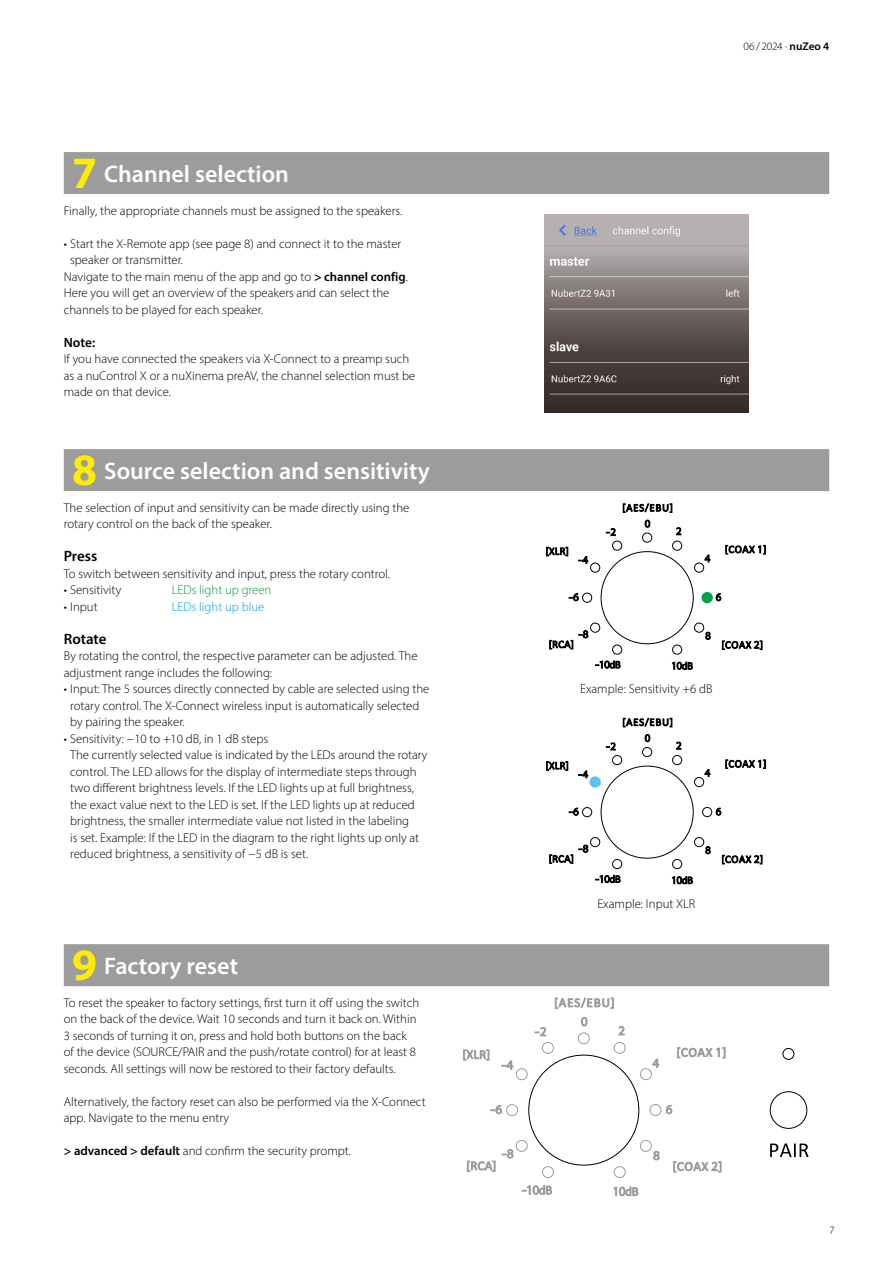
<style>
.page{position:relative;width:893px;height:1263px;background:#fff}
.page>*{position:absolute;margin:0;border:0;box-sizing:border-box;transform-origin:0 0}
.t1{font:600 24px "Myriad Pro";color:#fff}
.t2{font:600 15px "Myriad Pro";color:#000}
.t3{font:600 13.5px "Myriad Pro";color:#000}
.t4{font:300 12.75px/16.5px "Myriad Pro";color:#000}
.t5{font:300 12.75px "Myriad Pro";color:#009440}
.t6{font:300 12.75px "Myriad Pro";color:#009ee3}
.t7{font:300 11.25px "Myriad Pro";letter-spacing:-.01em;color:#000}
.s1{font-weight:700;font-size:45px;color:#ffed00}
.s2{font-weight:600}
</style>
<div class="page">
<div style="left:64px;top:944px;width:765px;height:42px;background:#9c9c9d"></div>
<div style="left:64px;top:449px;width:765px;height:42px;background:#9c9c9d"></div>
<div style="left:64px;top:152px;width:765px;height:42px;background:#9c9c9d"></div>
<svg style="left:623px;top:504px;width:49px;height:9px"></svg>
<svg style="left:546px;top:520px;width:220px;height:150px"></svg>
<svg style="left:623px;top:718px;width:49px;height:9px"></svg>
<svg style="left:595px;top:875px;width:25px;height:8px"></svg>
<svg style="left:672px;top:876px;width:21px;height:8px"></svg>
<svg style="left:546px;top:734px;width:220px;height:135px"></svg>
<img style="left:544px;top:215px;width:204px;height:198px">
<svg style="left:769px;top:1048px;width:39px;height:81px"></svg>
<svg style="left:770px;top:1143px;width:38px;height:14px"></svg>
<svg style="left:555px;top:998px;width:59px;height:10px"></svg>
<svg style="left:522px;top:1185px;width:30px;height:9px"></svg>
<svg style="left:535px;top:1027px;width:11px;height:9px"></svg>
<svg style="left:614px;top:1186px;width:24px;height:10px"></svg>
<svg style="left:578px;top:1017px;width:147px;height:161px"></svg>
<svg style="left:463px;top:1042px;width:91px;height:136px"></svg>
<h1 class="t1" style="left:72px;top:158px;width:218px"><span class="s1">7</span> Channel selection</h1>
<p class="t4" style="left:64px;top:202px;width:340px">Finally, the appropriate channels must be assigned to the speakers.</p>
<p class="t4" style="left:64px;top:235px;width:339px">• Start the X-Remote app (see page 8) and connect it to the master</p>
<p class="t4" style="left:70px;top:252px;width:114px">speaker or transmitter.</p>
<p class="t4" style="left:64px;top:268px;width:346px">Navigate to the main menu of the app and go to <span class="s2">&gt; channel config</span>.</p>
<p class="t4" style="left:64px;top:285px;width:327px">Here you will get an overview of the speakers and can select the</p>
<p class="t4" style="left:64px;top:301px;width:201px">channels to be played for each speaker.</p>
<p class="t3" style="left:64px;top:334px;width:33px">Note:</p>
<p class="t4" style="left:64px;top:351px;width:353px">If you have connected the speakers via X-Connect to a preamp such as a nuControl X or a nuXinema preAV, the channel selection must be made on that device.</p>
<h1 class="t1" style="left:72px;top:455px;width:359px"><span class="s1">8</span> Source selection and sensitivity</h1>
<p class="t4" style="left:64px;top:499px;width:347px">The selection of input and sensitivity can be made directly using the rotary control on the back of the speaker.</p>
<p class="t2" style="left:64px;top:547px;width:35px">Press</p>
<p class="t4" style="left:64px;top:565px;width:328px">To switch between sensitivity and input, press the rotary control.</p>
<p class="t4" style="left:64px;top:582px;width:59px">• Sensitivity</p>
<p class="t5" style="left:172px;top:582px;width:101px">LEDs light up green</p>
<p class="t4" style="left:64px;top:598px;width:35px">• Input</p>
<p class="t6" style="left:172px;top:599px;width:94px">LEDs light up blue</p>
<p class="t2" style="left:64px;top:629px;width:44px">Rotate</p>
<p class="t4" style="left:64px;top:648px;width:355px">By rotating the control, the respective parameter can be adjusted. The adjustment range includes the following:</p>
<p class="t4" style="left:70px;top:681px;width:361px;text-indent:-6px">• Input: The 5 sources directly connected by cable are selected using the rotary control. The X-Connect wireless input is automatically selected by pairing the speaker.</p>
<p class="t4" style="left:70px;top:730px;width:359px;text-indent:-6px">• Sensitivity: −10 to +10 dB, in 1 dB steps<br>The currently selected value is indicated by the LEDs around the rotary control. The LED allows for the display of intermediate steps through two different brightness levels. If the LED lights up at full brightness, the exact value next to the LED is set. If the LED lights up at reduced brightness, the smaller intermediate value not listed in the labeling<br>is set. Example: If the LED in the diagram to the right lights up only at reduced brightness, a sensitivity of −5 dB is set.</p>
<h1 class="t1" style="left:72px;top:950px;width:167px"><span class="s1">9</span> Factory reset</h1>
<p class="t4" style="left:64px;top:994px;width:357px">To reset the speaker to factory settings, first turn it off using the switch on the back of the device. Wait 10 seconds and turn it back on. Within 3 seconds of turning it on, press and hold both buttons on the back of the device (SOURCE/PAIR and the push/rotate control) for at least 8 seconds. All settings will now be restored to their factory defaults.</p>
<p class="t4" style="left:64px;top:1093px;width:363px">Alternatively, the factory reset can also be performed via the X-Connect app. Navigate to the menu entry</p>
<p class="t4" style="left:64px;top:1143px;width:289px"><span class="s2">&gt; advanced &gt; default</span> and confirm the security prompt.</p>
<p class="t7" style="left:743px;top:39px;width:87px">06 / 2024 · <span class="s2">nuZeo 4</span></p>
<p class="t4" style="left:580px;top:681px;width:134px">Example: Sensitivity +6 dB</p>
<p class="t4" style="left:597px;top:895px;width:99px">Example: Input XLR</p>
<p class="t7" style="left:829px;top:1223px;width:7px">7</p>
</div>
